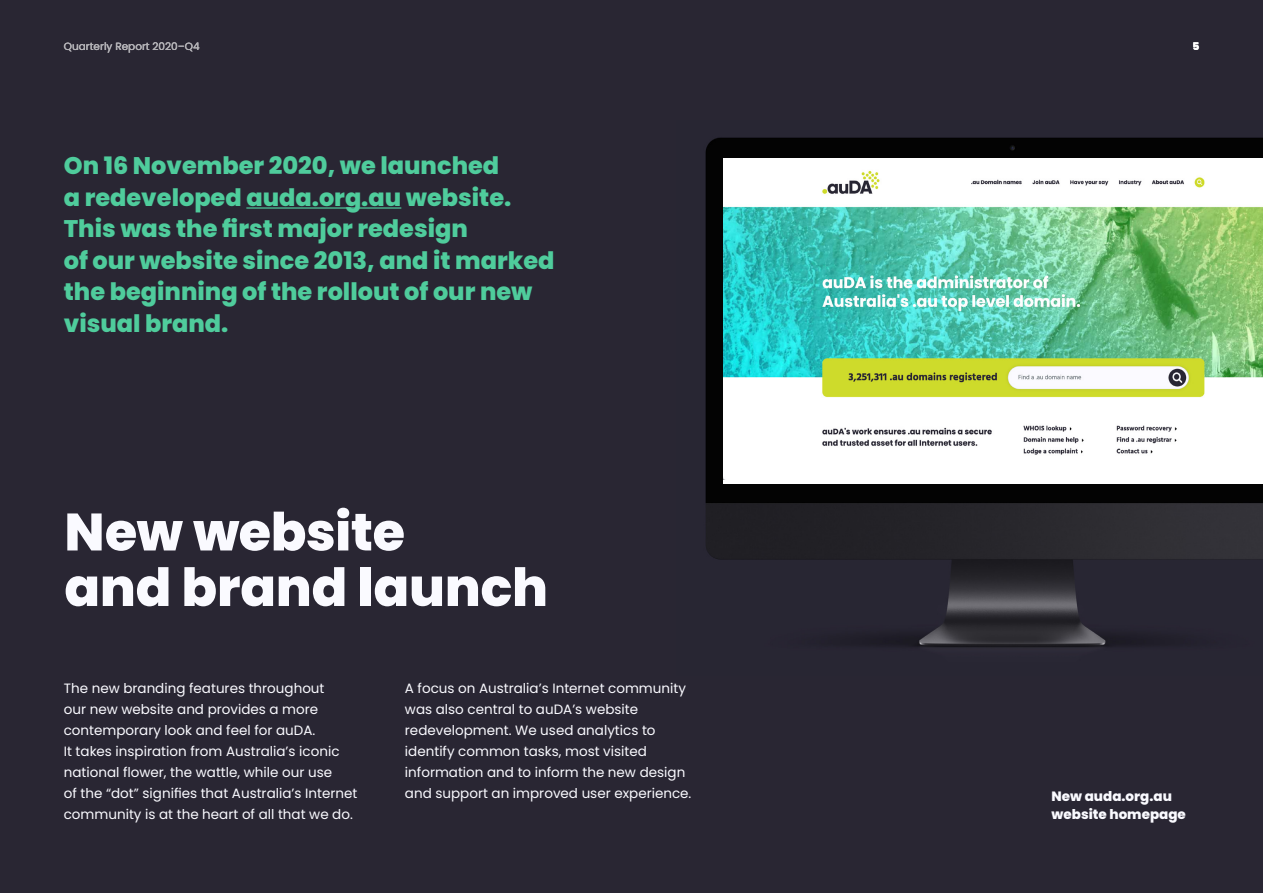
<style>
.page{position:relative;width:1263px;height:893px;background:#292633}
.page>*{position:absolute;margin:0;border:0;box-sizing:border-box;transform-origin:0 0}
.t1{font:800 52.5px/55.5px "Poppins";letter-spacing:-.005em;color:#fafaff}
.t2{font:800 24px/31.5px "Poppins";color:#4fcc9c}
.t3{font:13.5px/21px "Poppins";color:#fafaff}
.t4{font:800 13.5px/18px "Poppins";color:#fafaff}
.t5{font:10.5px "Poppins";color:#a9a8ad}
.t6{font:800 10.5px "Poppins";color:#fff}
</style>
<div class="page">
<img style="left:705px;top:137px;width:558px;height:510px">
<img style="left:723px;top:159px;width:540px;height:320px">
<hr style="left:246px;top:207px;width:155px;height:2px;background:#4fcc9c">
<p class="t5" style="left:64px;top:40px;width:138px">Quarterly Report 2020–Q4</p>
<h2 class="t2" style="left:64px;top:150px;width:492px">On 16 November 2020, we launched<br>a redeveloped auda.org.au website.<br>This was the first major redesign<br>of our website since 2013, and it marked the beginning of the rollout of our new visual brand.</h2>
<h1 class="t1" style="left:64px;top:505px;width:485px">New website<br>and brand launch</h1>
<p class="t3" style="left:64px;top:678px;width:295px">The new branding features throughout<br>our new website and provides a more contemporary look and feel for auDA.<br>It takes inspiration from Australia’s iconic national flower, the wattle, while our use<br>of the “dot” signifies that Australia’s Internet community is at the heart of all that we do.</p>
<p class="t3" style="left:405px;top:678px;width:288px">A focus on Australia’s Internet community was also central to auDA’s website redevelopment. We used analytics to identify common tasks, most visited information and to inform the new design and support an improved user experience.</p>
<p class="t6" style="left:1192px;top:40px;width:8px">5</p>
<p class="t4" style="left:1051px;top:788px;width:136px">New auda.org.au website homepage</p>
</div>
